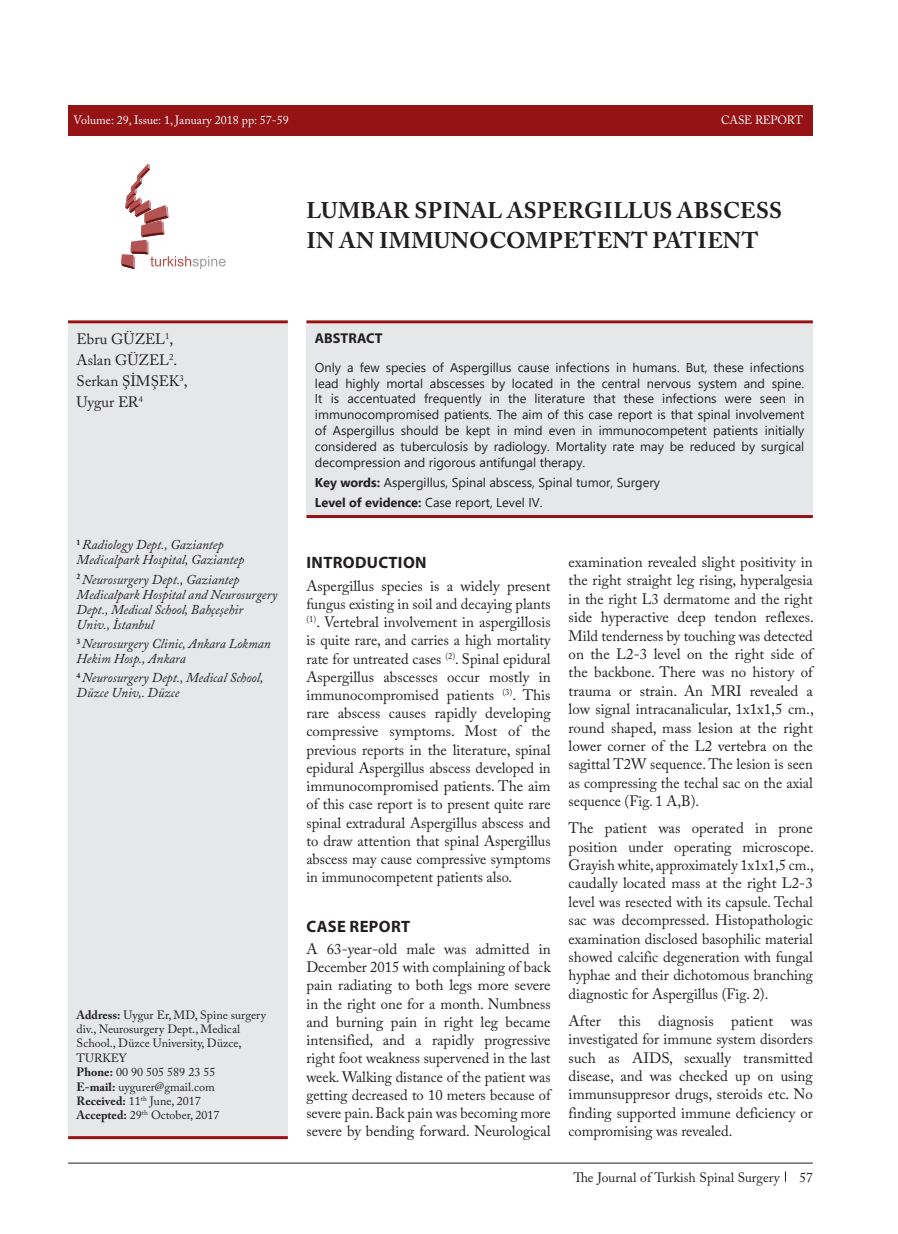
<style>
.page{position:relative;width:898px;height:1234px;background:#fff}
.page>*{position:absolute;margin:0;border:0;box-sizing:border-box;transform-origin:0 0}
.İNG_başlık{font:700 22.5px/30px "Adobe Caslon Pro";letter-spacing:.015em;color:#231f20}
.METİN_İÇ_BAŞLIK{font:700 16.5px "Myriad Pro";letter-spacing:.02em;color:#231f20}
.METİN{font:15px/18.5px "Adobe Caslon Pro";color:#231f20;text-align:justify}
.yazarlar{font:15px "Adobe Caslon Pro";color:#231f20}
.özet_başlık_başlık{font:700 14.25px "Myriad Pro";color:#231f20}
.kurum{font:italic 13.5px/15px "Adobe Caslon Pro";color:#231f20}
.t1{font:13.5px "Adobe Caslon Pro";color:#231f20}
.Özet_metin{font:12.75px/15.8px "Segoe UI";color:#231f20;text-align:justify}
.Adres{font:12px/14.4px "Adobe Caslon Pro";color:#231f20}
.t2{font:12px "Adobe Caslon Pro";color:#fff}
.s1{font-weight:700}
</style>
<div class="page">
<div style="left:68px;top:105px;width:744px;height:30px;background:#951215"></div>
<hr style="left:306px;top:320px;width:506px;height:3px;background:#951215">
<svg style="left:121px;top:163px;width:104px;height:106px"></svg>
<hr style="left:68px;top:1162px;width:744px;height:1px;background:#231f20">
<hr style="left:68px;top:320px;width:220px;height:3px;background:#951215">
<hr style="left:68px;top:1135px;width:220px;height:3px;background:#951215">
<hr style="left:306px;top:515px;width:506px;height:3px;background:#951215">
<div style="left:68px;top:324px;width:220px;height:811px;background:#e6e7e8"></div>
<div style="left:306px;top:324px;width:506px;height:191px;background:#e6e7e8"></div>
<p class="t2" style="left:74px;top:113px;width:217px">Volume: 29, Issue: 1, January 2018 pp: 57-59</p>
<p class="t2" style="left:721px;top:113px;width:83px">CASE REPORT</p>
<p class="İNG_başlık" style="left:306px;top:195px;width:477px">LUMBAR SPINAL ASPERGILLUS ABSCESS<br>IN AN IMMUNOCOMPETENT PATIENT</p>
<p class="yazarlar" style="left:77px;top:330px;width:98px">Ebru GÜZEL<sup>1</sup>,</p>
<p class="yazarlar" style="left:77px;top:351px;width:102px">Aslan GÜZEL<sup>2</sup>.</p>
<p class="yazarlar" style="left:77px;top:372px;width:113px">Serkan ŞİMŞEK<sup>3</sup>,</p>
<p class="yazarlar" style="left:77px;top:393px;width:68px">Uygur ER<sup>4</sup></p>
<p class="kurum" style="left:77px;top:537px;width:169px"><sup>1</sup> Radiology Dept., Gaziantep<br>Medicalpark Hospital, Gaziantep</p>
<p class="kurum" style="left:77px;top:571px;width:202px"><sup>2</sup> Neurosurgery Dept., Gaziantep<br>Medicalpark Hospital and Neurosurgery<br>Dept., Medical School, Bahçeşehir<br>Univ., İstanbul</p>
<p class="kurum" style="left:77px;top:635px;width:195px"><sup>3</sup> Neurosurgery Clinic, Ankara Lokman<br>Hekim Hosp., Ankara</p>
<p class="kurum" style="left:77px;top:670px;width:188px"><sup>4</sup> Neurosurgery Dept., Medical School,<br>Düzce Univ,. Düzce</p>
<p class="Adres" style="left:77px;top:1007px;width:191px"><span class="s1">Address:</span> Uygur Er, MD, Spine surgery div., Neurosurgery Dept., Medical<br>School., Düzce University, Düzce,<br>TURKEY</p>
<p class="Adres" style="left:77px;top:1064px;width:140px"><span class="s1">Phone:</span> 00 90 505 589 23 55</p>
<p class="Adres" style="left:77px;top:1079px;width:140px"><span class="s1">E-mail:</span> uygurer@gmail.com</p>
<p class="Adres" style="left:77px;top:1093px;width:126px"><span class="s1">Received:</span> 11<sup>th</sup> June, 2017</p>
<p class="Adres" style="left:77px;top:1107px;width:144px"><span class="s1">Accepted:</span> 29<sup>th</sup> October, 2017</p>
<p class="özet_başlık_başlık" style="left:315px;top:329px;width:69px">ABSTRACT</p>
<p class="Özet_metin" style="left:315px;top:358px;width:490px">Only a few species of Aspergillus cause infections in humans. But, these infections lead highly mortal abscesses by located in the central nervous system and spine.<br>It is accentuated frequently in the literature that these infections were seen in immunocompromised patients. The aim of this case report is that spinal involvement of Aspergillus should be kept in mind even in immunocompetent patients initially considered as tuberculosis by radiology. Mortality rate may be reduced by surgical decompression and rigorous antifungal therapy.</p>
<p class="Özet_metin" style="left:315px;top:473px;width:346px"><span class="s1">Key words:</span> Aspergillus, Spinal abscess, Spinal tumor, Surgery</p>
<p class="Özet_metin" style="left:315px;top:493px;width:229px"><span class="s1">Level of evidence:</span> Case report, Level IV.</p>
<p class="METİN_İÇ_BAŞLIK" style="left:306px;top:552px;width:121px">INTRODUCTION</p>
<p class="METİN" style="left:306px;top:576px;width:246px">Aspergillus species is a widely present fungus existing in soil and decaying plants <sup>(1)</sup>. Vertebral involvement in aspergillosis is quite rare, and carries a high mortality rate for untreated cases <sup>(2)</sup>. Spinal epidural Aspergillus abscesses occur mostly in immunocompromised patients <sup>(3)</sup>. This rare abscess causes rapidly developing compressive symptoms. Most of the previous reports in the literature, spinal epidural Aspergillus abscess developed in immunocompromised patients. The aim of this case report is to present quite rare spinal extradural Aspergillus abscess and to draw attention that spinal Aspergillus abscess may cause compressive symptoms in immunocompetent patients also.</p>
<p class="METİN_İÇ_BAŞLIK" style="left:306px;top:915px;width:105px">CASE REPORT</p>
<p class="METİN" style="left:306px;top:939px;width:246px">A 63-year-old male was admitted in December 2015 with complaining of back pain radiating to both legs more severe in the right one for a month. Numbness and burning pain in right leg became intensified, and a rapidly progressive right foot weakness supervened in the last week. Walking distance of the patient was getting decreased to 10 meters because of severe pain. Back pain was becoming more severe by bending forward. Neurological</p>
<p class="METİN" style="left:568px;top:552px;width:247px">examination revealed slight positivity in the right straight leg rising, hyperalgesia in the right L3 dermatome and the right side hyperactive deep tendon reflexes.<br>Mild tenderness by touching was detected on the L2-3 level on the right side of the backbone. There was no history of trauma or strain. An MRI revealed a low signal intracanalicular, 1x1x1,5 cm., round shaped, mass lesion at the right lower corner of the L2 vertebra on the sagittal T2W sequence. The lesion is seen as compressing the techal sac on the axial sequence (Fig. 1 A,B).</p>
<p class="METİN" style="left:568px;top:818px;width:247px">The patient was operated in prone position under operating microscope.<br>Grayish white, approximately 1x1x1,5 cm., caudally located mass at the right L2-3 level was resected with its capsule. Techal sac was decompressed. Histopathologic examination disclosed basophilic material showed calcific degeneration with fungal hyphae and their dichotomous branching diagnostic for Aspergillus (Fig. 2).</p>
<p class="METİN" style="left:568px;top:1011px;width:246px">After this diagnosis patient was investigated for immune system disorders such as AIDS, sexually transmitted disease, and was checked up on using immunsuppresor drugs, steroids etc. No finding supported immune deficiency or compromising was revealed.</p>
<p class="t1" style="left:573px;top:1168px;width:208px">The Journal of Turkish Spinal Surgery</p>
<p class="t1" style="left:799px;top:1168px;width:15px">57</p>
</div>
